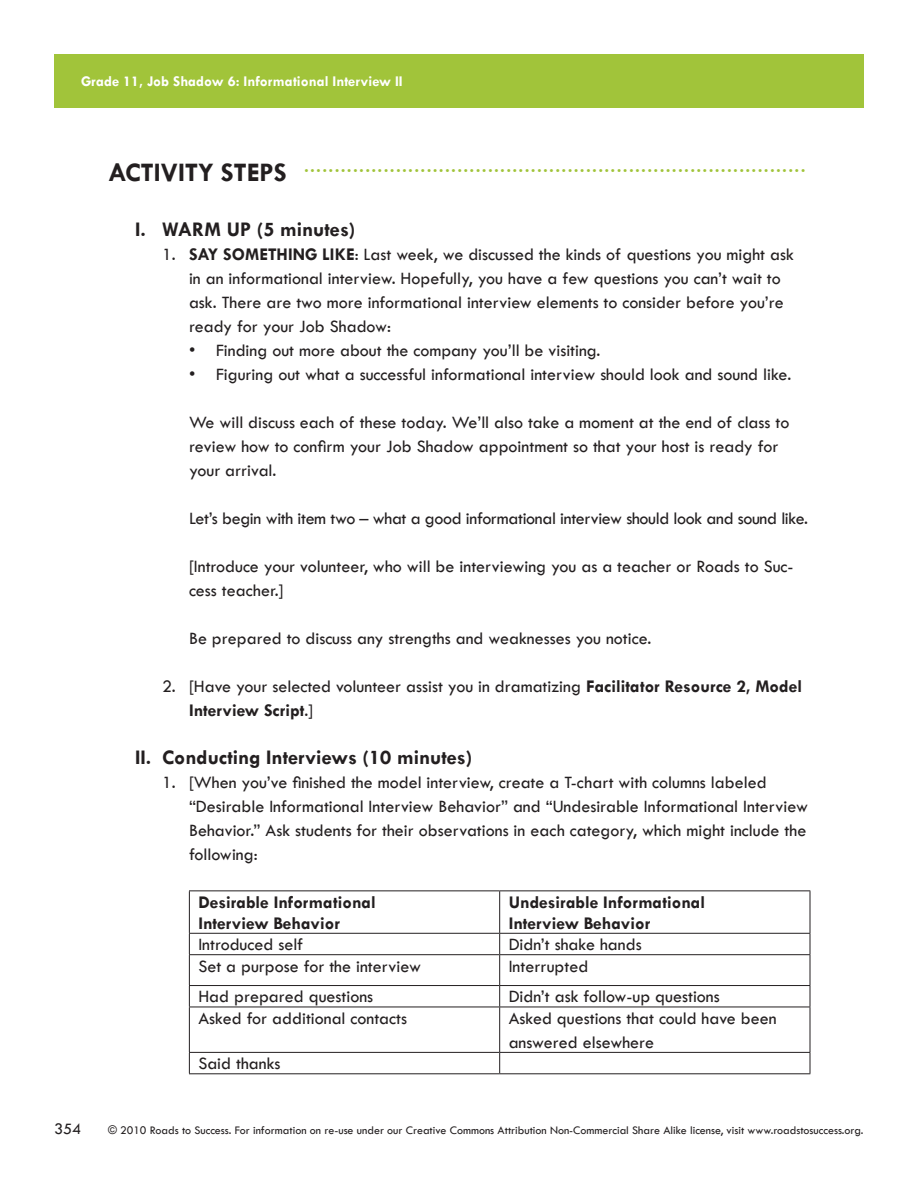
<style>
.page{position:relative;width:918px;height:1188px;background:#fff}
.page>*{position:absolute;margin:0;border:0;box-sizing:border-box;transform-origin:0 0}
.A_NumberListRoman{font:700 21px "Tw Cen";color:#231f20}
.LO_Head1{font:700 18.75px "Tw Cen";color:#a1c43a}
.A_NumberList1{font:18px/24px "Tw Cen";color:#231f20}
.A_Text{font:18px/24px "Tw Cen";color:#231f20}
.A_Text_NoSpaceBefore{font:18px/24px "Tw Cen";color:#231f20}
.A_Bullet{font:18px "Tw Cen";color:#231f20}
.A_NumberList2{font:18px/24px "Tw Cen";color:#231f20}
.A_Text_NoSpaceBefore-2{font:700 18px/21px "Tw Cen";color:#231f20}
.A_Text-2{font:18px "Tw Cen";letter-spacing:-.02em;color:#231f20}
.t1{font:16.5px "Tw Cen";color:#231f20}
.t2{font:700 15px "Tw Cen";color:#fff}
.t3{font:12px "Tw Cen";color:#231f20}
.s1{font-size:27px;color:#231f20}
.s2{font-weight:700}
</style>
<div class="page">
<hr style="left:189px;top:890px;width:311px;height:1px;background:#231f20">
<hr style="left:189px;top:891px;width:1px;height:42px;background:#231f20">
<hr style="left:500px;top:890px;width:310px;height:1px;background:#231f20">
<hr style="left:499px;top:891px;width:1px;height:42px;background:#231f20">
<hr style="left:810px;top:891px;width:1px;height:42px;background:#231f20">
<hr style="left:189px;top:933px;width:311px;height:1px;background:#231f20">
<svg style="left:189px;top:934px;width:1px;height:20px"></svg>
<hr style="left:500px;top:933px;width:310px;height:1px;background:#231f20">
<svg style="left:499px;top:934px;width:1px;height:20px"></svg>
<svg style="left:810px;top:934px;width:1px;height:20px"></svg>
<hr style="left:189px;top:954px;width:311px;height:1px;background:#231f20">
<hr style="left:189px;top:955px;width:1px;height:30px;background:#231f20">
<hr style="left:500px;top:954px;width:310px;height:1px;background:#231f20">
<hr style="left:499px;top:955px;width:1px;height:30px;background:#231f20">
<hr style="left:810px;top:955px;width:1px;height:30px;background:#231f20">
<hr style="left:189px;top:985px;width:311px;height:1px;background:#231f20">
<svg style="left:189px;top:986px;width:1px;height:21px"></svg>
<hr style="left:500px;top:985px;width:310px;height:1px;background:#231f20">
<svg style="left:499px;top:986px;width:1px;height:21px"></svg>
<svg style="left:810px;top:986px;width:1px;height:21px"></svg>
<hr style="left:189px;top:1007px;width:311px;height:1px;background:#231f20">
<hr style="left:189px;top:1007px;width:1px;height:45px;background:#231f20">
<hr style="left:500px;top:1007px;width:310px;height:1px;background:#231f20">
<hr style="left:499px;top:1007px;width:1px;height:45px;background:#231f20">
<hr style="left:810px;top:1007px;width:1px;height:45px;background:#231f20">
<hr style="left:189px;top:1052px;width:311px;height:1px;background:#231f20">
<svg style="left:189px;top:1053px;width:1px;height:20px"></svg>
<hr style="left:500px;top:1052px;width:310px;height:1px;background:#231f20">
<svg style="left:499px;top:1053px;width:1px;height:20px"></svg>
<svg style="left:810px;top:1053px;width:1px;height:20px"></svg>
<hr style="left:189px;top:1073px;width:311px;height:1px;background:#231f20">
<hr style="left:500px;top:1073px;width:310px;height:1px;background:#231f20">
<div style="left:54px;top:54px;width:810px;height:54px;background:#a1c43a"></div>
<p class="t2" style="left:81px;top:72px;width:323px">Grade 11, Job Shadow 6: Informational Interview II</p>
<p class="LO_Head1" style="left:108px;top:155px;width:699px"><span class="s1">ACTIVITY STEPS</span> ..................................................................................</p>
<p class="A_NumberListRoman" style="left:135px;top:217px;width:222px">I. WARM UP (5 minutes)</p>
<p class="A_NumberList1" style="left:189px;top:243px;width:606px;text-indent:-27px">1. <span class="s2">SAY SOMETHING LIKE</span>: Last week, we discussed the kinds of questions you might ask in an informational interview. Hopefully, you have a few questions you can’t wait to ask. There are two more informational interview elements to consider before you’re ready for your Job Shadow:</p>
<p class="A_Bullet" style="left:189px;top:340px;width:413px">• Finding out more about the company you’ll be visiting.</p>
<p class="A_Bullet" style="left:189px;top:364px;width:604px">• Figuring out what a successful informational interview should look and sound like.</p>
<p class="A_Text" style="left:189px;top:411px;width:602px">We will discuss each of these today. We’ll also take a moment at the end of class to review how to confirm your Job Shadow appointment so that your host is ready for your arrival.</p>
<p class="A_Text-2" style="left:189px;top:508px;width:621px">Let’s begin with item two – what a good informational interview should look and sound like.</p>
<p class="A_Text" style="left:189px;top:555px;width:606px">[Introduce your volunteer, who will be interviewing you as a teacher or Roads to Suc&shy;cess teacher.]</p>
<p class="A_Text" style="left:189px;top:627px;width:464px">Be prepared to discuss any strengths and weaknesses you notice.</p>
<p class="A_NumberList2" style="left:189px;top:675px;width:615px;text-indent:-27px">2. [Have your selected volunteer assist you in dramatizing <span class="s2">Facilitator Resource 2, Model<br>Interview Script</span>.]</p>
<p class="A_NumberListRoman" style="left:135px;top:745px;width:339px">II. Conducting Interviews (10 minutes)</p>
<p class="A_NumberList1" style="left:189px;top:771px;width:621px;text-indent:-27px">1. [When you’ve finished the model interview, create a T-chart with columns labeled “Desirable Informational Interview Behavior” and “Undesirable Informational Interview Behavior.” Ask students for their observations in each category, which might include the following:</p>
<p class="A_Text_NoSpaceBefore-2" style="left:198px;top:891px;width:179px">Desirable Informational<br>Interview Behavior</p>
<p class="A_Text_NoSpaceBefore-2" style="left:509px;top:891px;width:198px">Undesirable Informational<br>Interview Behavior</p>
<p class="A_Text_NoSpaceBefore" style="left:198px;top:932px;width:106px">Introduced self</p>
<p class="A_Text_NoSpaceBefore" style="left:509px;top:932px;width:135px">Didn’t shake hands</p>
<p class="A_Text_NoSpaceBefore" style="left:198px;top:954px;width:224px">Set a purpose for the interview</p>
<p class="A_Text_NoSpaceBefore" style="left:509px;top:954px;width:81px">Interrupted</p>
<p class="A_Text_NoSpaceBefore" style="left:198px;top:985px;width:176px">Had prepared questions</p>
<p class="A_Text_NoSpaceBefore" style="left:509px;top:985px;width:213px">Didn’t ask follow-up questions</p>
<p class="A_Text_NoSpaceBefore" style="left:198px;top:1006px;width:210px">Asked for additional contacts</p>
<p class="A_Text_NoSpaceBefore" style="left:509px;top:1006px;width:270px">Asked questions that could have been answered elsewhere</p>
<p class="A_Text_NoSpaceBefore" style="left:198px;top:1052px;width:84px">Said thanks</p>
<p class="t1" style="left:54px;top:1119px;width:29px">354</p>
<p class="t3" style="left:108px;top:1123px;width:757px">© 2010 Roads to Success. For information on re-use under our Creative Commons Attribution Non-Commercial Share Alike license, visit www.roadstosuccess.org.</p>
</div>
